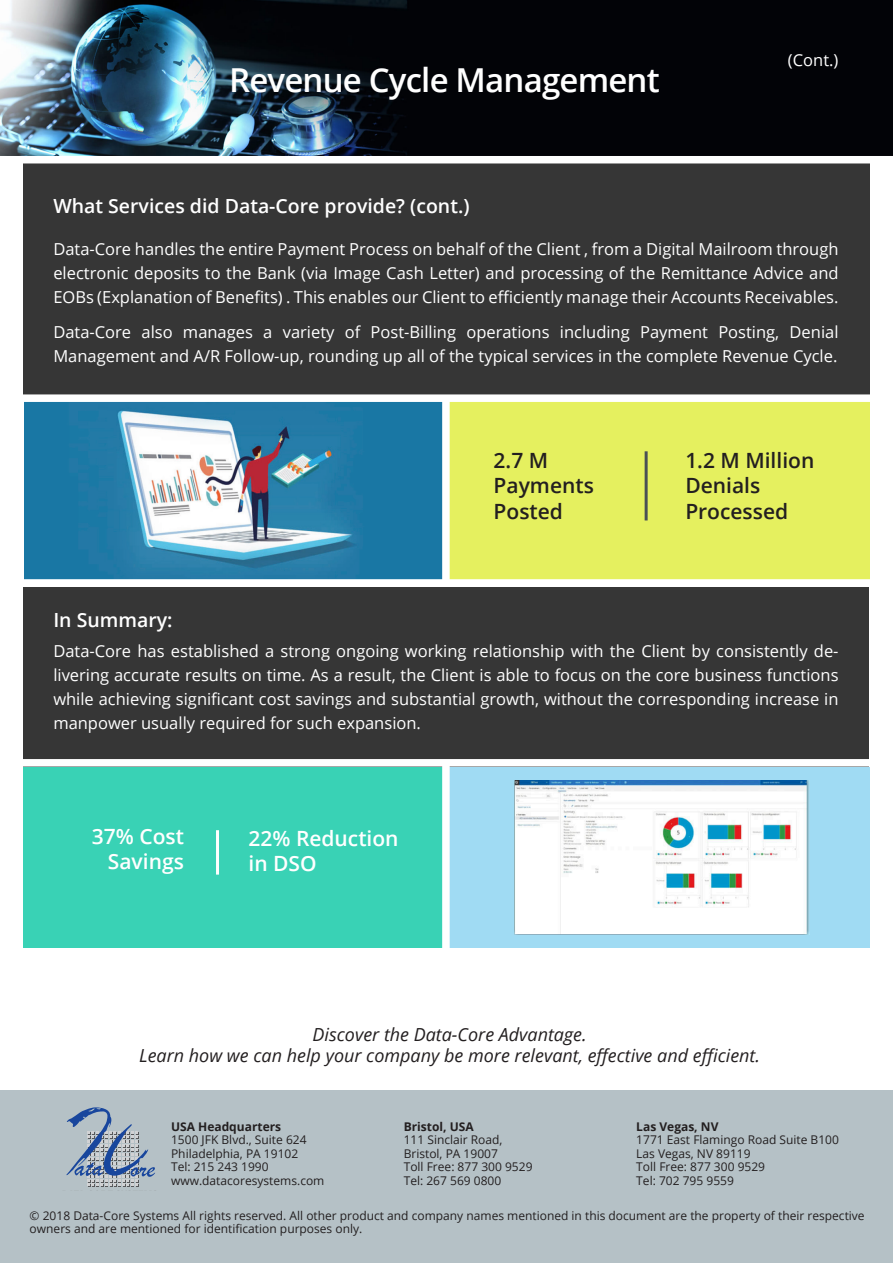
<style>
.page{position:relative;width:893px;height:1263px;background:#fff}
.page>*{position:absolute;margin:0;border:0;box-sizing:border-box;transform-origin:0 0}
.t1{font:600 33px "Open Sans";letter-spacing:-.025em;color:#fff}
.t2{font:600 21px/25.5px "Open Sans";color:#231f20}
.t3{font:600 21px/25.5px "Open Sans";color:#fff;text-align:right}
.t4{font:600 19.5px "Open Sans";color:#fff}
.t5{font:italic 18px "Open Sans";color:#231f20}
.t6{font:16.5px/24px "Open Sans";color:#fff;text-align:justify}
.t7{font:12px "Open Sans";color:#231f20}
.t8{font:700 12px "Open Sans";color:#231f20}
</style>
<div class="page">
<img style="left:0;top:0;width:568px;height:156px">
<div style="left:568px;top:0;width:325px;height:156px;background:#020307"></div>
<div style="left:23px;top:587px;width:846px;height:172px;background:#363636"></div>
<div style="left:450px;top:402px;width:420px;height:177px;background:#e5f05f"></div>
<div style="left:450px;top:768px;width:420px;height:180px;background:#a0dbf3"></div>
<div style="left:23px;top:768px;width:419px;height:180px;background:#39d2b5"></div>
<img style="left:24px;top:402px;width:418px;height:177px">
<hr style="left:645px;top:451px;width:3px;height:69px;background:#4a5055">
<hr style="left:216px;top:830px;width:3px;height:45px;background:#fff">
<img style="left:514px;top:780px;width:295px;height:155px">
<div style="left:23px;top:163px;width:847px;height:232px;background:#363636"></div>
<div style="left:12px;top:394px;width:870px;height:8px;background:#fff"></div>
<div style="left:0;top:1090px;width:893px;height:173px;background:#b5c1c6"></div>
<svg style="left:66px;top:1107px;width:89px;height:80px"></svg>
<p class="t1" style="left:229px;top:58px;width:432px">Revenue Cycle Management</p>
<p class="t6" style="left:788px;top:48px;width:52px">(Cont.)</p>
<p class="t4" style="left:53px;top:193px;width:418px">What Services did Data-Core provide? (cont.)</p>
<p class="t6" style="left:53px;top:237px;width:787px">Data-Core handles the entire Payment Process on behalf of the Client , from a Digital Mailroom through electronic deposits to the Bank (via Image Cash Letter) and processing of the Remittance Advice and EOBs (Explanation of Benefits) . This enables our Client to efficiently manage their Accounts Receivables.</p>
<p class="t6" style="left:53px;top:319px;width:787px">Data-Core also manages a variety of Post-Billing operations including Payment Posting, Denial<br>Management and A/R Follow-up, rounding up all of the typical services in the complete Revenue Cycle.</p>
<p class="t2" style="left:494px;top:447px;width:102px">2.7 M<br>Payments<br>Posted</p>
<p class="t2" style="left:685px;top:447px;width:131px">1.2 M Million<br>Denials<br>Processed</p>
<p class="t4" style="left:53px;top:607px;width:121px">In Summary:</p>
<p class="t6" style="left:53px;top:639px;width:787px">Data-Core has established a strong ongoing working relationship with the Client by consistently de&shy;livering accurate results on time. As a result, the Client is able to focus on the core business functions while achieving significant cost savings and substantial growth, without the corresponding increase in manpower usually required for such expansion.</p>
<p class="t3" style="left:92px;top:823px;width:94px">37% Cost<br>Savings</p>
<p class="t3" style="left:248px;top:825px;width:152px;text-align:left">22% Reduction in DSO</p>
<p class="t5" style="left:313px;top:1022px;width:276px">Discover the Data-Core Advantage.</p>
<p class="t5" style="left:139px;top:1043px;width:622px">Learn how we can help your company be more relevant, effective and efficient.</p>
<p class="t8" style="left:171px;top:1118px;width:112px">USA Headquarters</p>
<p class="t7" style="left:171px;top:1131px;width:137px">1500 JFK Blvd., Suite 624</p>
<p class="t7" style="left:171px;top:1145px;width:129px">Philadelphia, PA 19102</p>
<p class="t7" style="left:171px;top:1158px;width:99px">Tel: 215 243 1990</p>
<p class="t7" style="left:171px;top:1172px;width:155px">www.datacoresystems.com</p>
<p class="t8" style="left:404px;top:1118px;width:71px">Bristol, USA</p>
<p class="t7" style="left:404px;top:1131px;width:100px">111 Sinclair Road,</p>
<p class="t7" style="left:404px;top:1145px;width:96px">Bristol, PA 19007</p>
<p class="t7" style="left:404px;top:1158px;width:130px">Toll Free: 877 300 9529</p>
<p class="t7" style="left:404px;top:1172px;width:99px">Tel: 267 569 0800</p>
<p class="t8" style="left:636px;top:1118px;width:84px">Las Vegas, NV</p>
<p class="t7" style="left:636px;top:1131px;width:204px">1771 East Flamingo Road Suite B100</p>
<p class="t7" style="left:636px;top:1145px;width:116px">Las Vegas, NV 89119</p>
<p class="t7" style="left:636px;top:1158px;width:130px">Toll Free: 877 300 9529</p>
<p class="t7" style="left:636px;top:1172px;width:99px">Tel: 702 795 9559</p>
<p class="t7" style="left:30px;top:1207px;width:836px">© 2018 Data-Core Systems All rights reserved. All other product and company names mentioned in this document are the property of their respective</p>
<p class="t7" style="left:30px;top:1221px;width:334px">owners and are mentioned for identification purposes only.</p>
</div>
